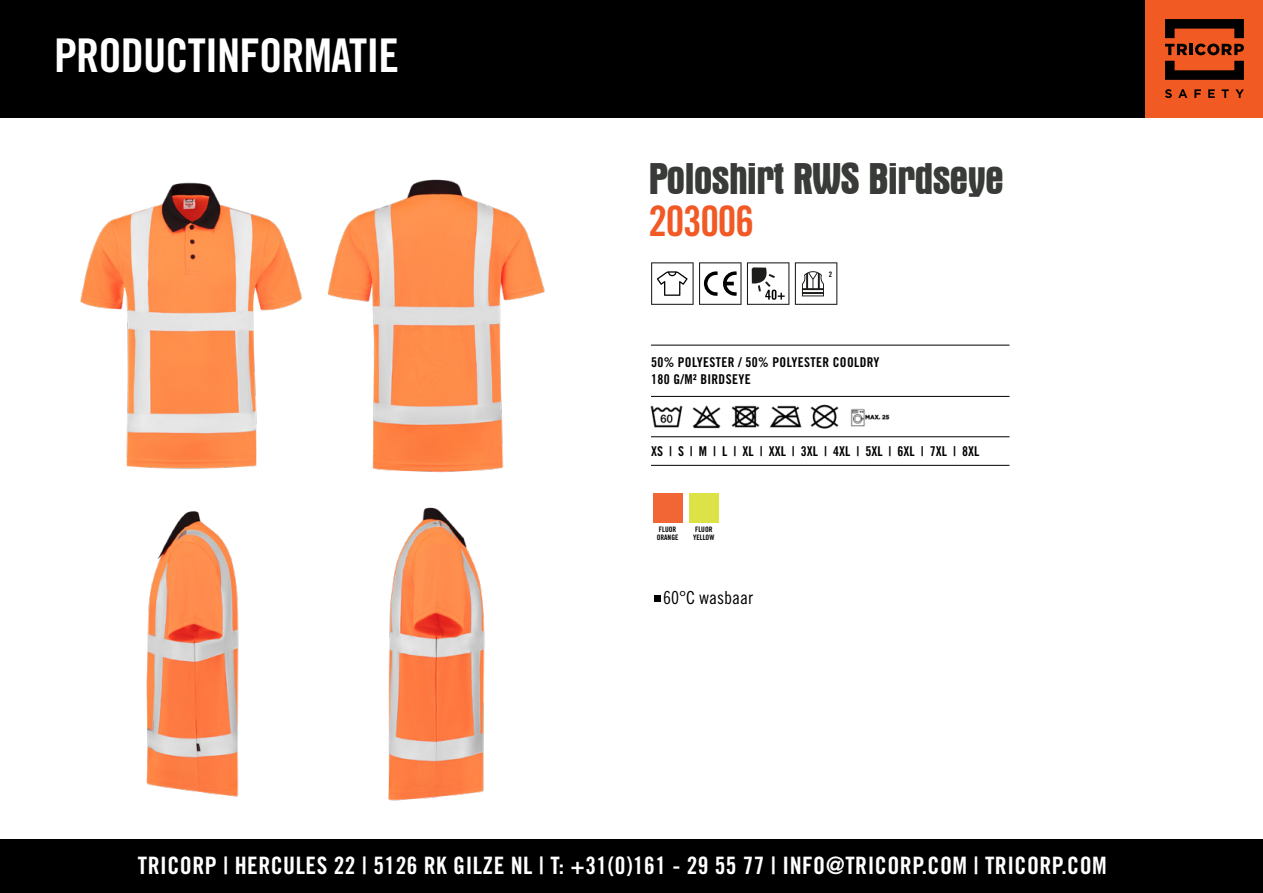
<style>
.page{position:relative;width:1263px;height:893px;background:#fff}
.page>*{position:absolute;margin:0;border:0;box-sizing:border-box;transform-origin:0 0}
.t1{font:46.5px "Trade Gothic LT Std Bd Cn 20";letter-spacing:-.02em;color:#fff}
.t2{font:700 condensed 45px "Aurora BT";letter-spacing:-.025em;color:#393b38}
.t3{font:42px "Trade Gothic LT Std Bd Cn 20";letter-spacing:-.03em;color:#f15a25}
.t4{font:24px "Trade Gothic LT Std Bd Cn 20";letter-spacing:.02em;color:#fff}
.t5{font:18px "Trade Gothic LT Std Cn 18";color:#000}
.t6{font:13.5px/16.5px "Trade Gothic LT Std Bd Cn 20";letter-spacing:.025em;color:#000}
.t7{font:13.5px "Trade Gothic LT Std Bd Cn 20";color:#000}
.t8{font:7.5px/7.5px "Trade Gothic LT Std Bd Cn 20";color:#000}
</style>
<div class="page">
<div style="left:0;top:0;width:1263px;height:117px;background:#000"></div>
<div style="left:1146px;top:0;width:117px;height:117px;background:#f15a22"></div>
<svg style="left:1165px;top:44px;width:79px;height:11px"></svg>
<svg style="left:1165px;top:19px;width:79px;height:19px"></svg>
<svg style="left:1165px;top:61px;width:79px;height:19px"></svg>
<svg style="left:1165px;top:89px;width:7px;height:9px"></svg>
<svg style="left:1178px;top:89px;width:9px;height:9px"></svg>
<svg style="left:1194px;top:89px;width:7px;height:9px"></svg>
<svg style="left:1208px;top:89px;width:7px;height:9px"></svg>
<svg style="left:1222px;top:89px;width:7px;height:9px"></svg>
<svg style="left:1235px;top:89px;width:9px;height:9px"></svg>
<div style="left:0;top:839px;width:1263px;height:54px;background:#000"></div>
<img style="left:80px;top:182px;width:206px;height:287px">
<img style="left:286px;top:179px;width:259px;height:294px">
<hr style="left:651px;top:345px;width:358px;height:1px;background:#000">
<hr style="left:651px;top:396px;width:358px;height:1px;background:#000">
<hr style="left:651px;top:436px;width:358px;height:1px;background:#000">
<hr style="left:651px;top:465px;width:358px;height:1px;background:#000">
<img style="left:650px;top:405px;width:33px;height:23px">
<img style="left:692px;top:405px;width:29px;height:24px">
<img style="left:731px;top:405px;width:29px;height:23px">
<img style="left:769px;top:405px;width:33px;height:23px">
<img style="left:810px;top:404px;width:29px;height:25px">
<img style="left:851px;top:408px;width:39px;height:18px">
<img style="left:653px;top:493px;width:29px;height:29px">
<img style="left:689px;top:493px;width:29px;height:29px">
<svg style="left:651px;top:262px;width:90px;height:43px"></svg>
<svg style="left:747px;top:262px;width:42px;height:43px"></svg>
<svg style="left:795px;top:262px;width:42px;height:43px"></svg>
<img style="left:146px;top:511px;width:93px;height:286px">
<img style="left:388px;top:507px;width:97px;height:294px">
<svg style="left:654px;top:596px;width:6px;height:6px"></svg>
<h1 class="t1" style="left:54px;top:28px;width:347px">PRODUCTINFORMATIE</h1>
<h2 class="t2" style="left:648px;top:153px;width:357px">Poloshirt RWS Birdseye</h2>
<h3 class="t3" style="left:648px;top:196px;width:107px">203006</h3>
<p class="t8" style="left:829px;top:270px;width:5px">2</p>
<p class="t6" style="left:651px;top:354px;width:230px">50% POLYESTER / 50% POLYESTER COOLDRY<br>180 G/M² BIRDSEYE</p>
<p class="t7" style="left:651px;top:443px;width:330px">XS | S | M | L | XL | XXL | 3XL | 4XL | 5XL | 6XL | 7XL | 8XL</p>
<p class="t8" style="left:657px;top:526px;width:23px">FLUOR<br>ORANGE</p>
<p class="t8" style="left:693px;top:526px;width:23px">FLUOR<br>YELLOW</p>
<p class="t5" style="left:663px;top:587px;width:92px">60°C wasbaar</p>
<p class="t4" style="left:138px;top:851px;width:970px">TRICORP | HERCULES 22 | 5126 RK GILZE NL | T: +31(0)161 - 29 55 77 | INFO@TRICORP.COM | TRICORP.COM</p>
</div>
